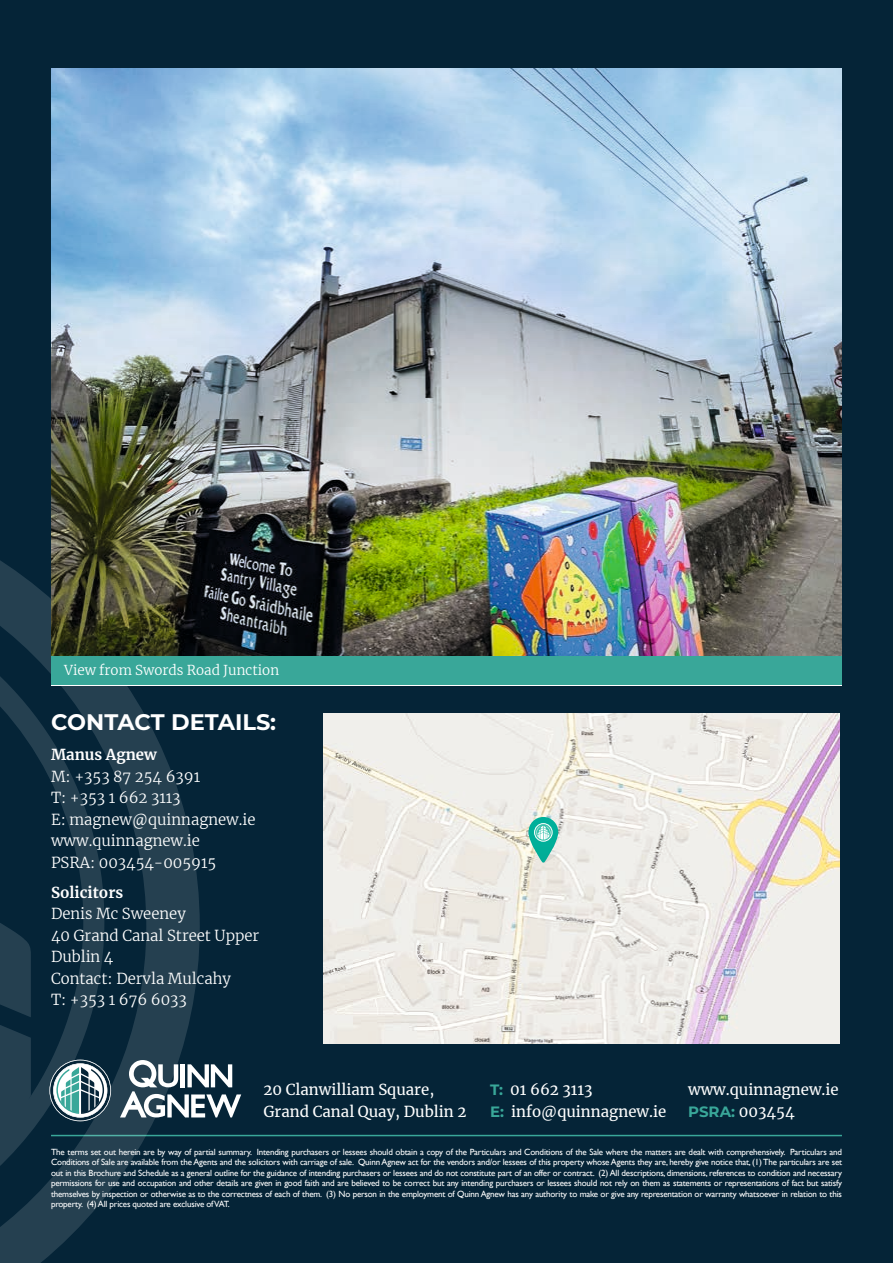
<style>
.page{position:relative;width:893px;height:1263px;background:#052437}
.page>*{position:absolute;margin:0;border:0;box-sizing:border-box;transform-origin:0 0}
.Body{font:700 22.5px "Montserrat";color:#fff}
.Body-2{font:300 15px/21.5px "Merriweather";color:#fff}
.t1{font:15px "Merriweather";color:#fff}
.Body-3{font:700 15px "Merriweather";color:#fff}
.Body-4{font:300 13.5px "Merriweather";color:#fff}
.t2{font:9px/10.5px "Gill Sans";letter-spacing:-.02em;color:#fff;text-align:justify}
.s1{font-family:"Montserrat";font-weight:700;color:#39a799}
</style>
<div class="page">
<hr style="left:51px;top:1135px;width:791px;height:1px;background:#39a799">
<svg style="left:0;top:560px;width:200px;height:703px"></svg>
<svg style="left:0;top:618px;width:104px;height:644px"></svg>
<svg style="left:120px;top:1060px;width:121px;height:57px"></svg>
<svg style="left:49px;top:1060px;width:62px;height:61px"></svg>
<img style="left:51px;top:69px;width:791px;height:587px">
<img style="left:323px;top:714px;width:517px;height:330px">
<svg style="left:528px;top:817px;width:40px;height:46px;background:#8cd2c5"></svg>
<div style="left:51px;top:656px;width:791px;height:29px;background:#39a799"></div>
<p class="Body-4" style="left:64px;top:661px;width:216px">View from Swords Road Junction</p>
<p class="Body" style="left:51px;top:706px;width:227px">CONTACT DETAILS:</p>
<p class="Body-3" style="left:51px;top:744px;width:107px">Manus Agnew</p>
<p class="Body-2" style="left:51px;top:765px;width:151px">M: +353 87 254 6391</p>
<p class="Body-2" style="left:51px;top:787px;width:131px">T: +353 1 662 3113</p>
<p class="Body-2" style="left:51px;top:808px;width:206px">E: magnew@quinnagnew.ie</p>
<p class="Body-2" style="left:51px;top:830px;width:167px">www.quinnagnew.ie<br>PSRA: 003454-005915</p>
<p class="Body-3" style="left:51px;top:882px;width:74px">Solicitors</p>
<p class="Body-2" style="left:51px;top:902px;width:210px">Denis Mc Sweeney<br>40 Grand Canal Street Upper<br>Dublin 4<br>Contact: Dervla Mulcahy</p>
<p class="Body-2" style="left:51px;top:988px;width:137px">T: +353 1 676 6033</p>
<p class="t1" style="left:264px;top:1079px;width:172px">20 Clanwilliam Square,</p>
<p class="t1" style="left:490px;top:1079px;width:104px"><span class="s1">T:</span> 01 662 3113</p>
<p class="t1" style="left:688px;top:1079px;width:152px">www.quinnagnew.ie</p>
<p class="t1" style="left:264px;top:1101px;width:204px">Grand Canal Quay, Dublin 2</p>
<p class="t1" style="left:490px;top:1101px;width:178px"><span class="s1">E:</span> info@quinnagnew.ie</p>
<p class="t1" style="left:688px;top:1101px;width:108px"><span class="s1">PSRA:</span> 003454</p>
<p class="t2" style="left:51px;top:1146px;width:793px">The terms set out herein are by way of partial summary. Intending purchasers or lessees should obtain a copy of the Particulars and Conditions of the Sale where the matters are dealt with comprehensively. Particulars and Conditions of Sale are available from the Agents and the solicitors with carriage of sale. Quinn Agnew act for the vendors and/or lessees of this property whose Agents they are, hereby give notice that, (1) The particulars are set out in this Brochure and Schedule as a general outline for the guidance of intending purchasers or lessees and do not constitute part of an offer or contract. (2) All descriptions, dimensions, references to condition and necessary permissions for use and occupation and other details are given in good faith and are believed to be correct but any intending purchasers or lessees should not rely on them as statements or representations of fact but satisfy themselves by inspection or otherwise as to the correctness of each of them. (3) No person in the employment of Quinn Agnew has any authority to make or give any representation or warranty whatsoever in relation to this property. (4) All prices quoted are exclusive of VAT.</p>
</div>
